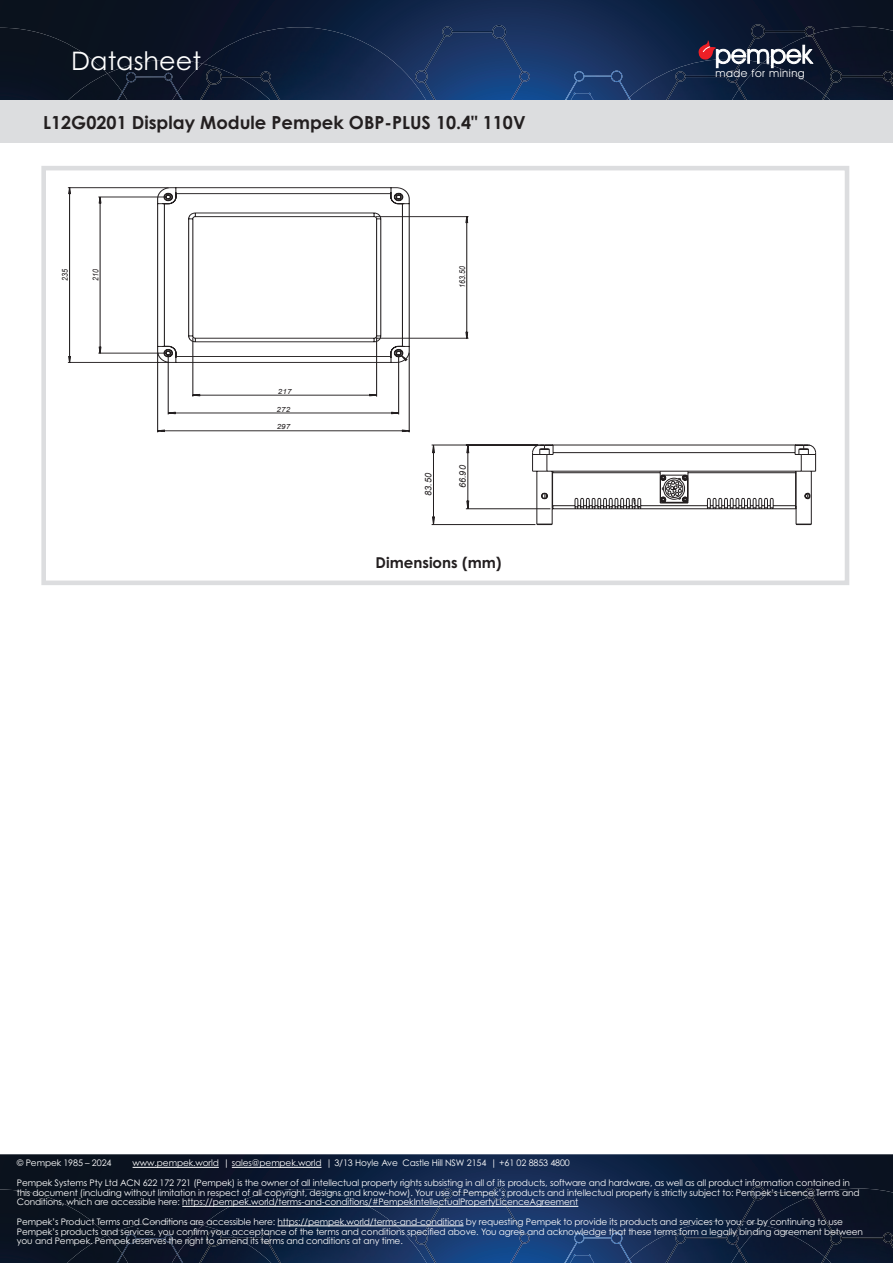
<style>
.page{position:relative;width:893px;height:1263px;background:#fff}
.page>*{position:absolute;margin:0;border:0;box-sizing:border-box;transform-origin:0 0}
.t1{font:25.5px "Century Gothic Pro";color:#fff}
.t2{font:700 18px "Century Gothic Pro";color:#231f20}
.t3{font:700 15px "Century Gothic Pro";color:#231f20}
.t4{font:10.95px "Avant Garde IT Cby BT";letter-spacing:.045em;color:#fff}
.t5{font:9px/9.8px "Century Gothic Pro";letter-spacing:-.015em;color:#fff}
.t6{font:italic 9px "Arial";color:#231f20}
.t7{font:italic 8.1px "Arial";color:#231f20;scale:.88 1}
.t8{font:italic 7.05px "Arial";letter-spacing:.005em;color:#231f20;scale:1.14 1}
</style>
<div class="page">
<svg style="left:0;top:0;width:893px;height:100px;background:#0f1f3c"></svg>
<div style="left:0;top:28px;width:107px;height:72px;background:#0a121f"></div>
<img style="left:107px;top:60px;width:95px;height:40px">
<img style="left:67px;top:74px;width:61px;height:26px">
<img style="left:202px;top:27px;width:213px;height:73px">
<img style="left:171px;top:64px;width:101px;height:36px">
<img style="left:625px;top:59px;width:74px;height:41px">
<img style="left:815px;top:27px;width:78px;height:73px">
<img style="left:743px;top:68px;width:89px;height:32px">
<svg style="left:415px;top:25px;width:115px;height:75px;background:#1b3c70"></svg>
<img style="left:239px;top:71px;width:42px;height:29px">
<img style="left:199px;top:69px;width:40px;height:31px">
<img style="left:665px;top:60px;width:78px;height:40px">
<img style="left:807px;top:34px;width:86px;height:65px">
<img style="left:739px;top:88px;width:87px;height:12px">
<svg style="left:177px;top:92px;width:7px;height:8px"></svg>
<svg style="left:564px;top:71px;width:68px;height:29px;background:#224479"></svg>
<svg style="left:116px;top:92px;width:7px;height:8px"></svg>
<img style="left:122px;top:72px;width:56px;height:21px">
<img style="left:884px;top:77px;width:9px;height:23px">
<svg style="left:699px;top:24px;width:116px;height:44px;background:#3a3e51"></svg>
<div style="left:0;top:100px;width:893px;height:42px;background:#dcdddf"></div>
<svg style="left:0;top:1154px;width:893px;height:109px;background:#10203c"></svg>
<div style="left:0;top:1189px;width:107px;height:74px;background:#0a121f"></div>
<img style="left:107px;top:1222px;width:95px;height:41px">
<div style="left:67px;top:1235px;width:61px;height:28px;background:#0a1220"></div>
<img style="left:202px;top:1189px;width:213px;height:74px">
<img style="left:171px;top:1225px;width:101px;height:38px">
<img style="left:625px;top:1221px;width:137px;height:42px">
<img style="left:762px;top:1188px;width:131px;height:75px">
<div style="left:743px;top:1225px;width:89px;height:38px;background:#0b1730"></div>
<svg style="left:415px;top:1187px;width:115px;height:76px;background:#1b3d71"></svg>
<img style="left:239px;top:1233px;width:42px;height:30px">
<img style="left:199px;top:1230px;width:40px;height:33px">
<svg style="left:741px;top:1186px;width:74px;height:35px;background:#0e192f"></svg>
<img style="left:665px;top:1221px;width:78px;height:42px">
<img style="left:807px;top:1195px;width:86px;height:66px">
<img style="left:739px;top:1250px;width:87px;height:13px">
<svg style="left:177px;top:1253px;width:7px;height:10px"></svg>
<svg style="left:564px;top:1232px;width:68px;height:31px;background:#214379"></svg>
<svg style="left:116px;top:1253px;width:7px;height:10px"></svg>
<img style="left:122px;top:1234px;width:56px;height:20px">
<img style="left:884px;top:1239px;width:9px;height:24px">
<hr style="left:133px;top:1167px;width:86px;height:1px;background:#fff">
<hr style="left:232px;top:1167px;width:89px;height:1px;background:#fff">
<hr style="left:182px;top:1206px;width:396px;height:1px;background:#fff">
<hr style="left:278px;top:1225px;width:186px;height:1px;background:#fff">
<div style="left:41px;top:166px;width:808px;height:419px;border:5px solid #dcdddf"></div>
<svg style="left:431px;top:408px;width:415px;height:117px"></svg>
<svg style="left:67px;top:187px;width:402px;height:266px"></svg>
<h1 class="t1" style="left:71px;top:45px;width:131px">Datasheet</h1>
<h2 class="t2" style="left:43px;top:111px;width:484px">L12G0201 Display Module Pempek OBP-PLUS 10.4" 110V</h2>
<p class="t6" style="left:423px;top:133px;width:17px;rotate:-90deg">532</p>
<p class="t6" style="left:457px;top:133px;width:17px;rotate:-90deg">012</p>
<p class="t7" style="left:60px;top:281px;width:15px;rotate:-90deg">532</p>
<p class="t7" style="left:90px;top:281px;width:15px;rotate:-90deg">012</p>
<p class="t8" style="left:278px;top:387px;width:13px">217</p>
<p class="t8" style="left:277px;top:405px;width:13px">272</p>
<p class="t8" style="left:277px;top:422px;width:13px">297</p>
<p class="t7" style="left:457px;top:288px;width:26px;rotate:-90deg">05 . 361</p>
<p class="t6" style="left:423px;top:496px;width:25px;rotate:-90deg">05.38</p>
<p class="t6" style="left:457px;top:488px;width:25px;rotate:-90deg">09.66</p>
<h3 class="t3" style="left:376px;top:553px;width:127px">Dimensions (mm)</h3>
<p class="t4" style="left:715px;top:66px;width:91px">made for mining</p>
<p class="t5" style="left:17px;top:1153px;width:835px;line-height:19.5px;text-indent:116px">www.pempek.world | sales@pempek.world | 3/13 Hoyle Ave Castle Hill NSW 2154 | +61 02 8853 4800<br>Pempek Systems Pty Ltd ACN 622 172 721 (Pempek) is the owner of all intellectual property rights subsisting in all of its products, software and hardware, as well as all product information contained in</p>
<p class="t5" style="left:17px;top:1187px;width:844px">this document (including without limitation in respect of all copyright, designs and know-how). Your use of Pempek’s products and intellectual property is strictly subject to: Pempek’s Licence Terms and<br>Conditions, which are accessible here: https://pempek.world/terms-and-conditions/#PempekIntellectualPropertyLicenceAgreement</p>
<p class="t5" style="left:17px;top:1217px;width:848px">Pempek’s Product Terms and Conditions are accessible here: https://pempek.world/terms-and-conditions by requesting Pempek to provide its products and services to you, or by continuing to use<br>Pempek’s products and services, you confirm your acceptance of the terms and conditions specified above. You agree and acknowledge that these terms form a legally binding agreement between you and Pempek. Pempek reserves the right to amend its terms and conditions at any time.</p>
<p class="t5" style="left:17px;top:1158px;width:96px">© Pempek 1985 – 2024</p>
</div>
